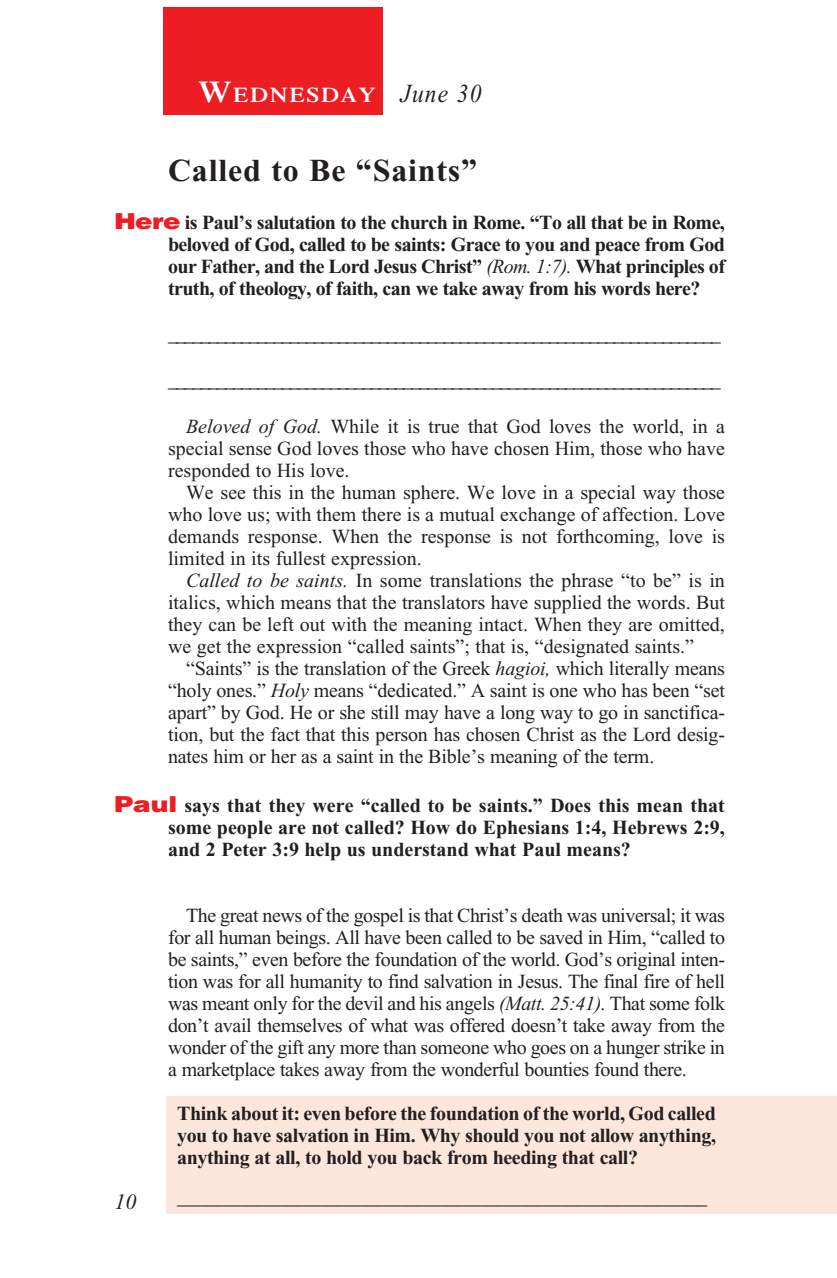
<style>
.page{position:relative;width:837px;height:1278px;background:#fff}
.page>*{position:absolute;margin:0;border:0;box-sizing:border-box;transform-origin:0 0}
._01-Daily_head{font:700 32px "Times New Roman";letter-spacing:.025em;color:#231f20}
._00-Month-Day{font:italic 26px "Times New Roman";letter-spacing:.05em;color:#231f20;scale:.9 1}
.t1{font:italic 22px "Times New Roman";color:#231f20}
.t2{font:600 21px "Times";letter-spacing:.07em;color:#fff;scale:1.1 1}
._4-Body_Copy{font:20px/22px "Times New Roman";color:#231f20;text-align:justify}
._6-question{font:700 20px/22px "Times New Roman";letter-spacing:-.015em;color:#231f20;text-align:justify}
._7-screened_box-text{font:700 20px/22px "Times New Roman";letter-spacing:-.02em;color:#231f20;text-align:justify}
.Ruled_lines_w_text{font:italic 20px "Times New Roman";color:#231f20}
.s1{font-size:30px}
.s2{font-family:"Helvetica";font-weight:900;font-size:22px;color:#ee1d23}
.s3{font-weight:400;font-style:italic}
.s4{font-style:italic}
</style>
<div class="page">
<div style="left:166px;top:1096px;width:671px;height:118px;background:#fde7dc"></div>
<div style="left:163px;top:8px;width:220px;height:107px;background:#ee1d23"></div>
<p class="t2" style="left:199px;top:82px;width:162px"><span class="s1">W</span>EDNESDAY</p>
<p class="_00-Month-Day" style="left:400px;top:79px;width:92px">June 30</p>
<p class="_01-Daily_head" style="left:168px;top:152px;width:311px">Called to Be “Saints”</p>
<p class="_6-question" style="left:168px;top:212px;width:558px;text-indent:-54px"><span class="s2">Here</span> is Paul’s salutation to the church in Rome. “To all that be in Rome, beloved of God, called to be saints: Grace to you and peace from God our Father, and the Lord Jesus Christ” <span class="s3">(Rom. 1:7).</span> What principles of truth, of theology, of faith, can we take away from his words here?</p>
<p class="Ruled_lines_w_text" style="left:168px;top:324px;width:554px">____________________________________________________________________</p>
<p class="Ruled_lines_w_text" style="left:168px;top:370px;width:554px">____________________________________________________________________</p>
<p class="_4-Body_Copy" style="left:168px;top:416px;width:559px;text-indent:18px"><span class="s4">Beloved of God.</span> While it is true that God loves the world, in a special sense God loves those who have chosen Him, those who have responded to His love.</p>
<p class="_4-Body_Copy" style="left:168px;top:482px;width:558px;text-indent:18px">We see this in the human sphere. We love in a special way those who love us; with them there is a mutual exchange of affection. Love demands response. When the response is not forthcoming, love is limited in its fullest expression.</p>
<p class="_4-Body_Copy" style="left:168px;top:570px;width:558px;text-indent:18px"><span class="s4">Called to be saints.</span> In some translations the phrase “to be” is in italics, which means that the translators have supplied the words. But they can be left out with the meaning intact. When they are omitted, we get the expression “called saints”; that is, “designated saints.”</p>
<p class="_4-Body_Copy" style="left:168px;top:658px;width:558px;text-indent:18px">“Saints” is the translation of the Greek <span class="s4">hagioi,</span> which literally means “holy ones.” <span class="s4">Holy</span> means “dedicated.” A saint is one who has been “set apart” by God. He or she still may have a long way to go in sanctifica&shy;tion, but the fact that this person has chosen Christ as the Lord desig&shy;nates him or her as a saint in the Bible’s meaning of the term.</p>
<p class="_6-question" style="left:168px;top:794px;width:558px;text-indent:-54px"><span class="s2">Paul</span> says that they were “called to be saints.” Does this mean that some people are not called? How do Ephesians 1:4, Hebrews 2:9, and 2 Peter 3:9 help us understand what Paul means?</p>
<p class="t1" style="left:114px;top:1189px;width:23px">10</p>
<p class="_4-Body_Copy" style="left:168px;top:904px;width:558px;text-indent:18px">The great news of the gospel is that Christ’s death was universal; it was for all human beings. All have been called to be saved in Him, “called to be saints,” even before the foundation of the world. God’s original inten&shy;tion was for all humanity to find salvation in Jesus. The final fire of hell was meant only for the devil and his angels <span class="s4">(Matt. 25:41).</span> That some folk don’t avail themselves of what was offered doesn’t take away from the wonder of the gift any more than someone who goes on a hunger strike in a marketplace takes away from the wonderful bounties found there.</p>
<p class="_7-screened_box-text" style="left:177px;top:1102px;width:540px">Think about it: even before the foundation of the world, God called you to have salvation in Him. Why should you not allow anything, anything at all, to hold you back from heeding that call?</p>
<p class="_7-screened_box-text" style="left:177px;top:1186px;width:531px">_____________________________________________________</p>
</div>
